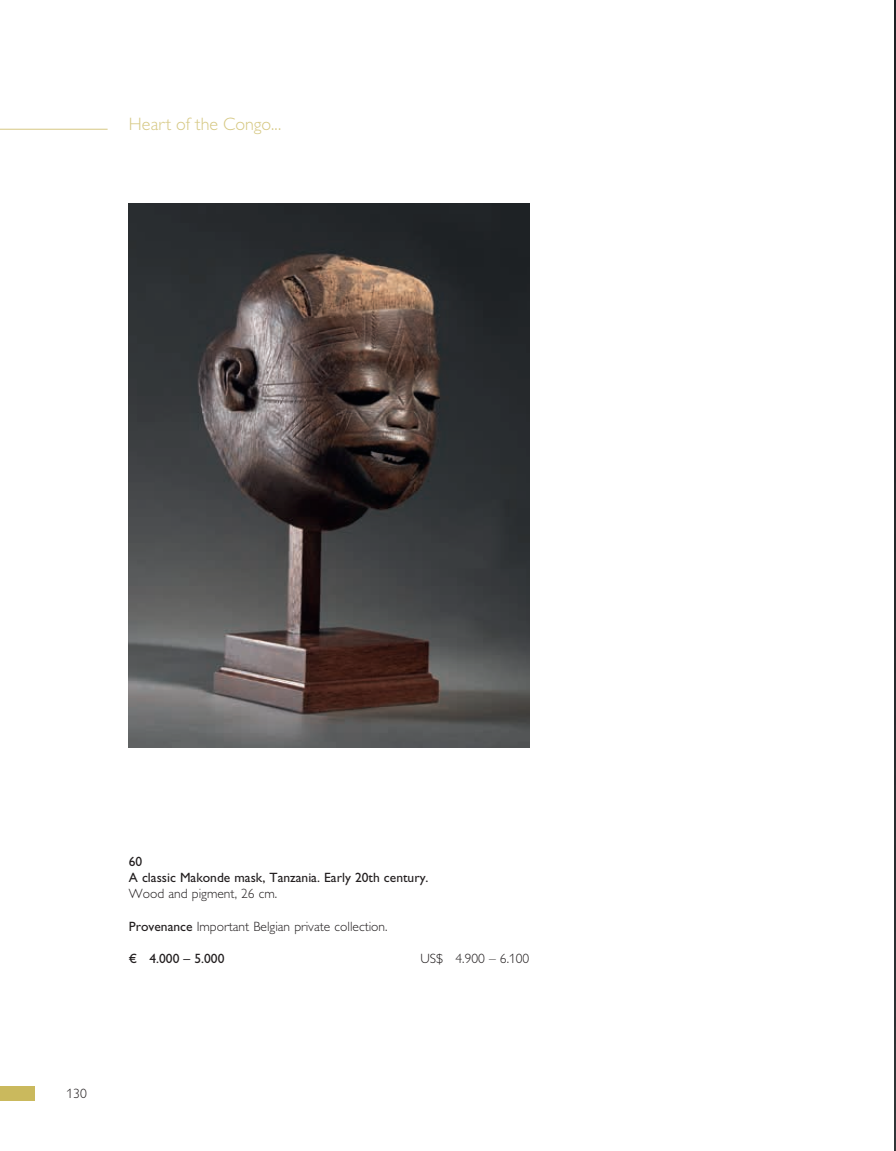
<style>
.page{position:relative;width:896px;height:1151px;background:#fff}
.page>*{position:absolute;margin:0;border:0;box-sizing:border-box;transform-origin:0 0}
.t1{font:300 18px "Gill Alt One";letter-spacing:.005em;color:#d6c883}
.t2{font:300 13.5px "Gill Alt One";color:#231f20}
.t3{font:13.5px/16.2px "Gill Alt One";color:#231f20}
.s1{font-weight:400}
</style>
<div class="page">
<img style="left:894px;top:2px;width:1px;height:1146px">
<hr style="left:0;top:129px;width:108px;height:1px;background:#d6c883">
<div style="left:0;top:1085px;width:35px;height:15px;background:#cab95d"></div>
<img style="left:129px;top:203px;width:400px;height:545px">
<h1 class="t1" style="left:129px;top:113px;width:154px">Heart of the Congo...</h1>
<p class="t3" style="left:129px;top:853px;width:301px">60<br>A classic Makonde mask, Tanzania. Early 20th century.</p>
<p class="t2" style="left:129px;top:886px;width:150px">Wood and pigment, 26 cm.</p>
<p class="t2" style="left:129px;top:918px;width:260px"><span class="s1">Provenance</span> Important Belgian private collection.</p>
<p class="t3" style="left:129px;top:950px;width:97px">€ 4.000 – 5.000</p>
<p class="t2" style="left:420px;top:951px;width:110px">US$ 4.900 – 6.100</p>
<p class="t2" style="left:67px;top:1085px;width:22px">130</p>
</div>
